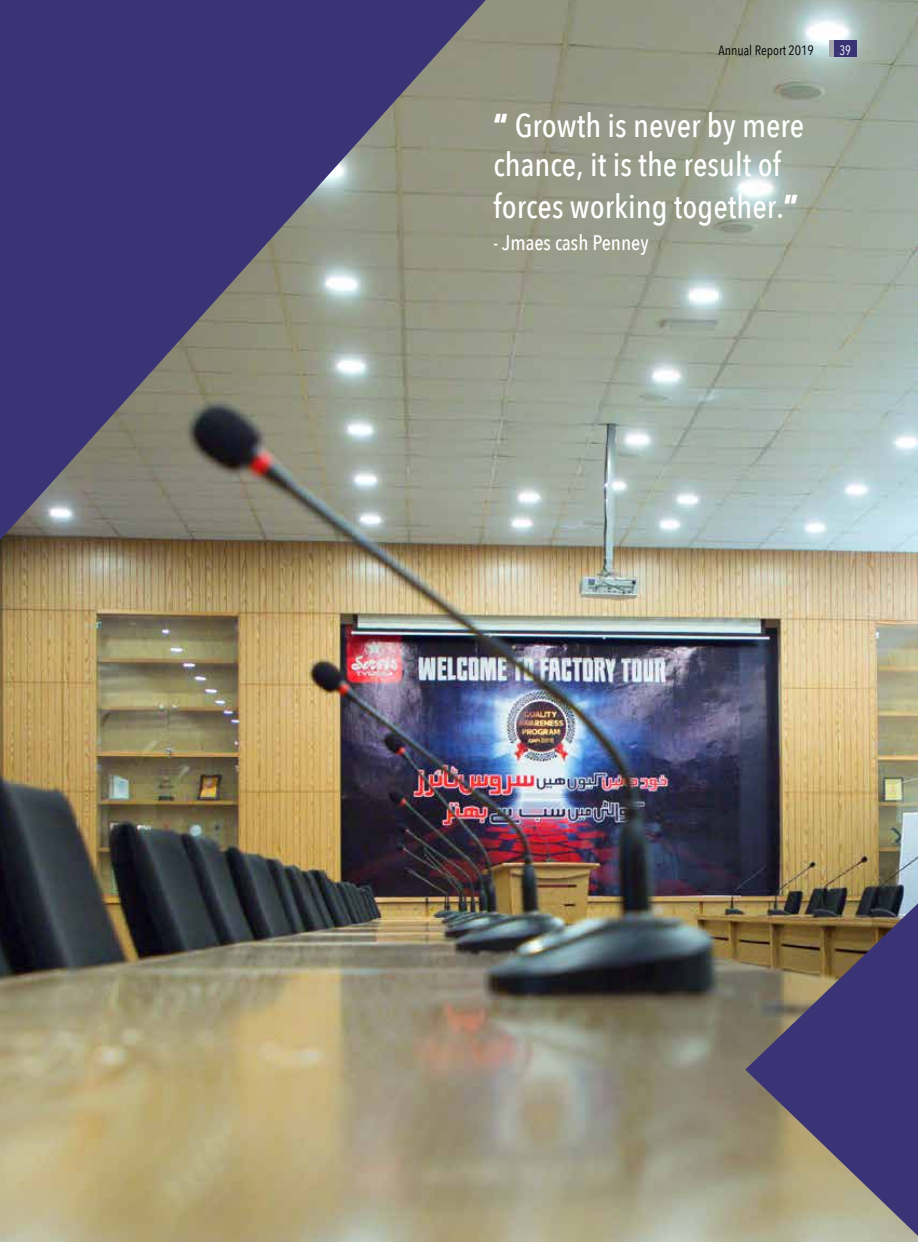
<style>
.page{position:relative;width:918px;height:1242px;background:#fff}
.page>*{position:absolute;margin:0;border:0;box-sizing:border-box;transform-origin:0 0}
.t1{font:500 33px/40.5px "Avenir Next Condensed";color:#fff}
.t2{font:500 21px "Avenir Next Condensed";color:#fff}
.t3{font:13.5px "Avenir Next Condensed";color:#000}
.t4{font:13.5px "Avenir Next Condensed";color:#fff;scale:.9 1}
.s1{font-weight:800}
</style>
<div class="page">
<img style="left:0;top:0;width:918px;height:1242px">
<svg style="left:0;top:0;width:486px;height:540px;background:#64627c"></svg>
<svg style="left:745px;top:903px;width:173px;height:333px;background:#655c6d"></svg>
<div style="left:834px;top:40px;width:23px;height:17px;background:#3a3477"></div>
<div style="left:829px;top:40px;width:5px;height:17px;background:#a7a9ac"></div>
<p class="t3" style="left:719px;top:39px;width:97px">Annual Report 2019</p>
<p class="t4" style="left:840px;top:38px;width:14px">39</p>
<p class="t1" style="left:494px;top:105px;width:312px"><span class="s1">“</span> Growth is never by mere chance, it is the result of forces working together.<span class="s1">”</span></p>
<p class="t2" style="left:494px;top:230px;width:157px">- Jmaes cash Penney</p>
</div>
